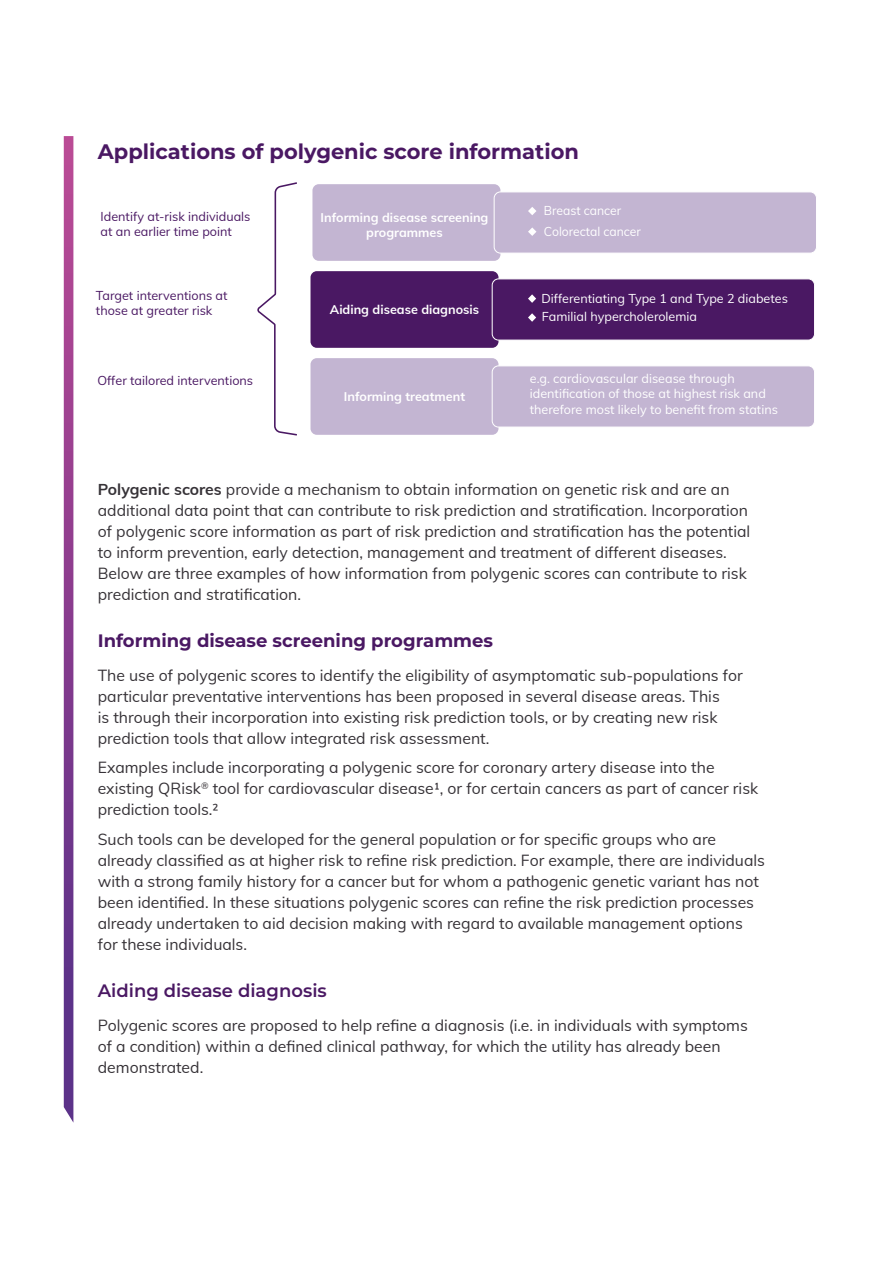
<style>
.page{position:relative;width:893px;height:1263px;background:#fff}
.page>*{position:absolute;margin:0;border:0;box-sizing:border-box;transform-origin:0 0}
.t1{font:700 21px "Montserrat";color:#4a1863}
.t2{font:700 18px "Montserrat";color:#4a1863}
.t3{font:600 18px "Montserrat";color:#4a1863}
.t4{font:15.75px/21px "Mulish";color:#363237}
.t5{font:12.6px/15.1px "Muli";color:#fff}
.t6{font:12.6px/15.1px "Muli";color:#4a1863}
.t7{font:700 12.6px/15.1px "Muli";color:#fff;text-align:center}
.s1{font-weight:700}
</style>
<div class="page">
<svg style="left:257px;top:182px;width:40px;height:254px"></svg>
<div style="left:310px;top:358px;width:188px;height:77px;background:#c3b5d2;border-radius:6px"></div>
<div style="left:492px;top:366px;width:322px;height:61px;background:#c3b5d2;border-radius:6px"></div>
<div style="left:492px;top:366px;width:323px;height:61px;border:1px solid #fff;border-radius:6px"></div>
<div style="left:310px;top:271px;width:188px;height:77px;background:#4a1863;border-radius:6px"></div>
<div style="left:492px;top:279px;width:322px;height:61px;background:#4a1863;border-radius:6px"></div>
<div style="left:492px;top:279px;width:323px;height:61px;border:1px solid #fff;border-radius:6px"></div>
<svg style="left:528px;top:294px;width:8px;height:9px"></svg>
<svg style="left:528px;top:313px;width:8px;height:9px"></svg>
<div style="left:312px;top:184px;width:188px;height:77px;background:#c3b5d2;border-radius:6px"></div>
<div style="left:494px;top:192px;width:322px;height:61px;background:#c3b5d2;border-radius:6px"></div>
<div style="left:494px;top:192px;width:323px;height:61px;border:1px solid #fff;border-radius:6px"></div>
<svg style="left:528px;top:207px;width:8px;height:8px"></svg>
<svg style="left:528px;top:227px;width:8px;height:9px"></svg>
<svg style="left:64px;top:136px;width:9px;height:986px;background:#883d8f"></svg>
<h1 class="t1" style="left:98px;top:136px;width:483px">Applications of polygenic score information</h1>
<p class="t6" style="left:101px;top:209px;width:151px">Identify at-risk individuals at an earlier time point</p>
<p class="t7" style="left:320px;top:209px;width:169px">Informing disease screening programmes</p>
<p class="t5" style="left:544px;top:200px;width:99px;line-height:20.7px">Breast cancer<br>Colorectal cancer</p>
<p class="t6" style="left:96px;top:287px;width:133px">Target interventions at those at greater risk</p>
<p class="t7" style="left:330px;top:301px;width:151px">Aiding disease diagnosis</p>
<p class="t5" style="left:541px;top:288px;width:248px;line-height:18.6px">Differentiating Type 1 and Type 2 diabetes<br>Familial hypercholerolemia</p>
<p class="t6" style="left:97px;top:372px;width:157px">Offer tailored interventions</p>
<p class="t7" style="left:344px;top:388px;width:123px">Informing treatment</p>
<p class="t5" style="left:530px;top:371px;width:250px">e.g. cardiovascular disease through identification of those at highest risk and therefore most likely to benefit from statins</p>
<p class="t4" style="left:98px;top:478px;width:654px"><span class="s1">Polygenic scores</span> provide a mechanism to obtain information on genetic risk and are an additional data point that can contribute to risk prediction and stratification. Incorporation of polygenic score information as part of risk prediction and stratification has the potential to inform prevention, early detection, management and treatment of different diseases.<br>Below are three examples of how information from polygenic scores can contribute to risk prediction and stratification.</p>
<p class="t2" style="left:98px;top:628px;width:397px">Informing disease screening programmes</p>
<p class="t4" style="left:98px;top:664px;width:646px">The use of polygenic scores to identify the eligibility of asymptomatic sub-populations for particular preventative interventions has been proposed in several disease areas. This<br>is through their incorporation into existing risk prediction tools, or by creating new risk prediction tools that allow integrated risk assessment.</p>
<p class="t4" style="left:98px;top:756px;width:662px">Examples include incorporating a polygenic score for coronary artery disease into the existing QRisk<sup>®</sup> tool for cardiovascular disease1, or for certain cancers as part of cancer risk prediction tools.2</p>
<p class="t4" style="left:98px;top:828px;width:669px">Such tools can be developed for the general population or for specific groups who are already classified as at higher risk to refine risk prediction. For example, there are individuals with a strong family history for a cancer but for whom a pathogenic genetic variant has not been identified. In these situations polygenic scores can refine the risk prediction processes already undertaken to aid decision making with regard to available management options for these individuals.</p>
<p class="t3" style="left:98px;top:978px;width:231px">Aiding disease diagnosis</p>
<p class="t4" style="left:98px;top:1014px;width:652px">Polygenic scores are proposed to help refine a diagnosis (i.e. in individuals with symptoms of a condition) within a defined clinical pathway, for which the utility has already been demonstrated.</p>
</div>
